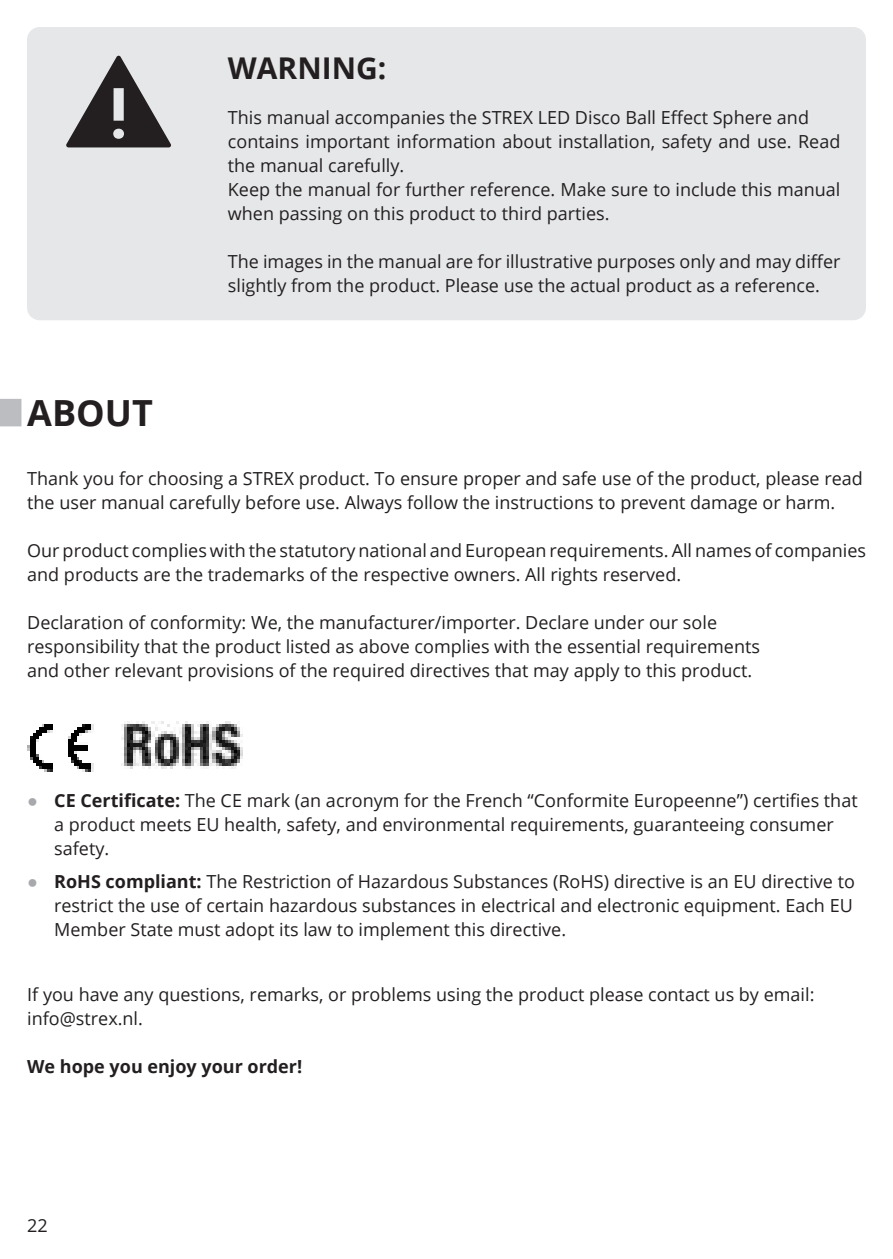
<style>
.page{position:relative;width:893px;height:1259px;background:#fff}
.page>*{position:absolute;margin:0;border:0;box-sizing:border-box;transform-origin:0 0}
.t1{font:700 36px "Open Sans";color:#231f20}
.t2{font:700 30px "Open Sans";color:#231f20}
.t3{font:18px/24px "Open Sans";color:#231f20}
.t4{font:700 18px "Open Sans";color:#231f20}
.s1{font-family:"Arial";color:#a8a9ad}
.s2{font-weight:700}
</style>
<div class="page">
<div style="left:27px;top:27px;width:839px;height:293px;background:#e6e7e9;border-radius:13px"></div>
<svg style="left:66px;top:56px;width:105px;height:91px"></svg>
<div style="left:0;top:399px;width:21px;height:27px;background:#bcbdc0"></div>
<img style="left:27px;top:724px;width:66px;height:47px">
<img style="left:122px;top:722px;width:121px;height:47px">
<h1 class="t1" style="left:27px;top:399px;width:127px">ABOUT</h1>
<h2 class="t2" style="left:228px;top:56px;width:160px">WARNING:</h2>
<p class="t3" style="left:228px;top:105px;width:614px">This manual accompanies the STREX LED Disco Ball Effect Sphere and contains important information about installation, safety and use. Read the manual carefully.<br>Keep the manual for further reference. Make sure to include this manual when passing on this product to third parties.</p>
<p class="t3" style="left:228px;top:249px;width:614px">The images in the manual are for illustrative purposes only and may differ slightly from the product. Please use the actual product as a reference.</p>
<p class="t3" style="left:27px;top:468px;width:837px">Thank you for choosing a STREX product. To ensure proper and safe use of the product, please read the user manual carefully before use. Always follow the instructions to prevent damage or harm.</p>
<p class="t3" style="left:27px;top:540px;width:840px">Our product complies with the statutory national and European requirements. All names of companies and products are the trademarks of the respective owners. All rights reserved.</p>
<p class="t3" style="left:27px;top:612px;width:734px">Declaration of conformity: We, the manufacturer/importer. Declare under our sole responsibility that the product listed as above complies with the essential requirements and other relevant provisions of the required directives that may apply to this product.</p>
<p class="t3" style="left:54px;top:788px;width:805px;text-indent:-27px"><span class="s1">●</span> <span class="s2">CE Certificate:</span> The CE mark (an acronym for the French “Conformite Europeenne”) certifies that a product meets EU health, safety, and environmental requirements, guaranteeing consumer safety.</p>
<p class="t3" style="left:54px;top:871px;width:802px;text-align:justify;text-indent:-27px"><span class="s1">●</span> <span class="s2">RoHS compliant:</span> The Restriction of Hazardous Substances (RoHS) directive is an EU directive to restrict the use of certain hazardous substances in electrical and electronic equipment. Each EU Member State must adopt its law to implement this directive.</p>
<p class="t3" style="left:27px;top:984px;width:789px">If you have any questions, remarks, or problems using the product please contact us by email: info@strex.nl.</p>
<p class="t4" style="left:27px;top:1053px;width:277px">We hope you enjoy your order!</p>
<p class="t3" style="left:27px;top:1215px;width:22px">22</p>
</div>
